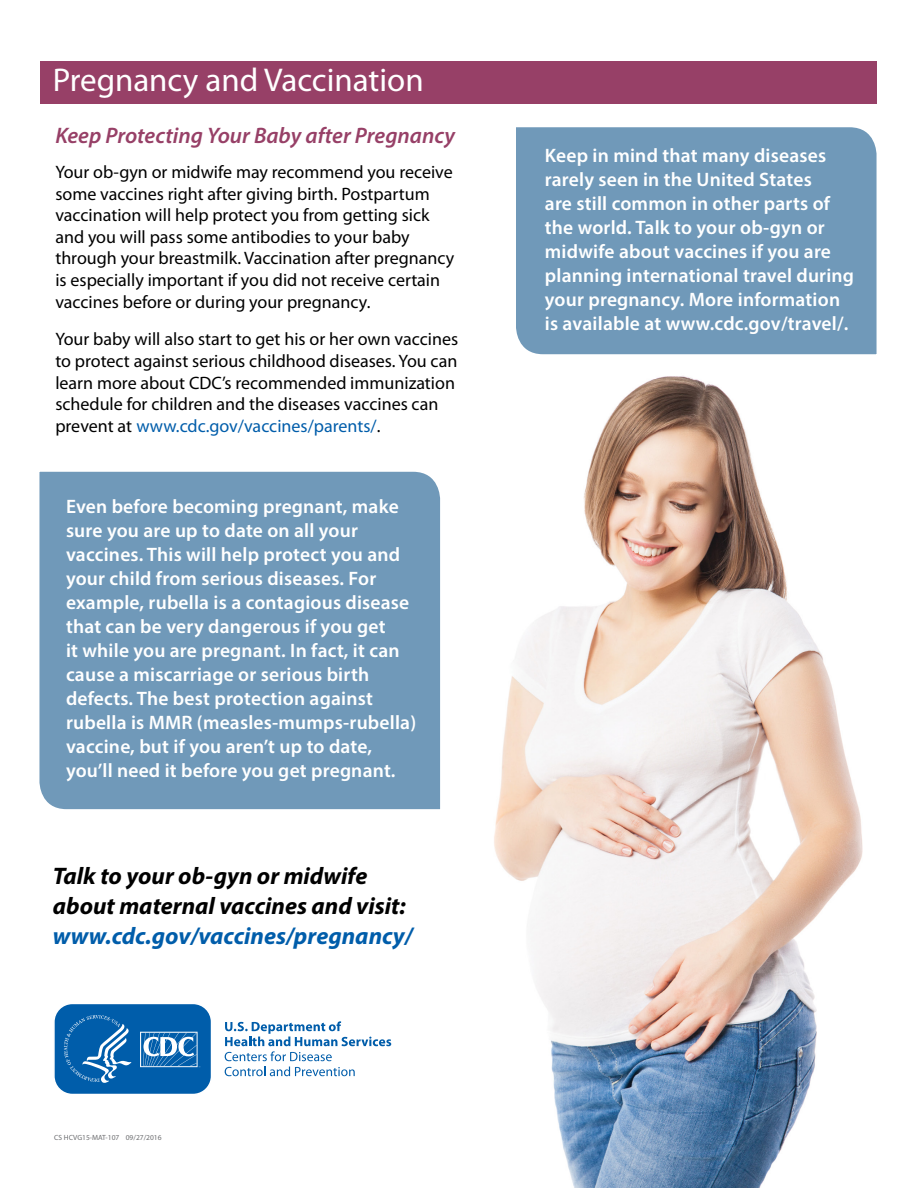
<style>
.page{position:relative;width:918px;height:1188px;background:#fff}
.page>*{position:absolute;margin:0;border:0;box-sizing:border-box;transform-origin:0 0}
.t1{font:33px "Myriad Pro";color:#fff}
.t2{font:italic 700 24px/30px "Myriad Pro";color:#000}
.t3{font:italic 600 22.5px "Myriad Pro";color:#974067}
.t4{font:600 19.5px/24px "Myriad Pro";letter-spacing:.01em;color:#fff}
.t5{font:18px/21.6px "Myriad Pro";color:#000}
.t6{font:7.5px "Myriad Pro";color:#6d6e71}
.s1{color:#005daa}
</style>
<div class="page">
<div style="left:40px;top:61px;width:836px;height:42px;background:#974067"></div>
<div style="left:516px;top:127px;width:361px;height:228px;background:#7099b9"></div>
<div style="left:39px;top:471px;width:402px;height:339px;background:#7099b9"></div>
<img style="left:494px;top:376px;width:369px;height:812px">
<svg style="left:225px;top:1021px;width:166px;height:40px"></svg>
<svg style="left:225px;top:1067px;width:130px;height:9px"></svg>
<svg style="left:54px;top:1004px;width:157px;height:90px"></svg>
<h1 class="t1" style="left:53px;top:62px;width:372px">Pregnancy and Vaccination</h1>
<h4 class="t3" style="left:55px;top:121px;width:401px">Keep Protecting Your Baby after Pregnancy</h4>
<p class="t5" style="left:55px;top:161px;width:400px">Your ob-gyn or midwife may recommend you receive some vaccines right after giving birth. Postpartum vaccination will help protect you from getting sick and you will pass some antibodies to your baby through your breastmilk. Vaccination after pregnancy is especially important if you did not receive certain vaccines before or during your pregnancy.</p>
<p class="t5" style="left:55px;top:329px;width:404px">Your baby will also start to get his or her own vaccines to protect against serious childhood diseases. You can learn more about CDC’s recommended immunization schedule for children and the diseases vaccines can prevent at <span class="s1">www.cdc.gov/vaccines/parents/</span>.</p>
<p class="t4" style="left:66px;top:493px;width:352px">Even before becoming pregnant, make sure you are up to date on all your vaccines. This will help protect you and your child from serious diseases. For example, rubella is a contagious disease that can be very dangerous if you get<br>it while you are pregnant. In fact, it can cause a miscarriage or serious birth defects. The best protection against rubella is MMR (measles-mumps-rubella) vaccine, but if you aren’t up to date, you’ll need it before you get pregnant.</p>
<p class="t2" style="left:53px;top:860px;width:361px">Talk to your ob-gyn or midwife about maternal vaccines and visit: <span class="s1">www.cdc.gov/vaccines/pregnancy/</span></p>
<p class="t6" style="left:54px;top:1133px;width:109px">CS HCVG15-MAT-107 09/27/2016</p>
<p class="t4" style="left:545px;top:143px;width:311px">Keep in mind that many diseases rarely seen in the United States<br>are still common in other parts of the world. Talk to your ob-gyn or midwife about vaccines if you are planning international travel during your pregnancy. More information is available at www.cdc.gov/travel/.</p>
</div>
